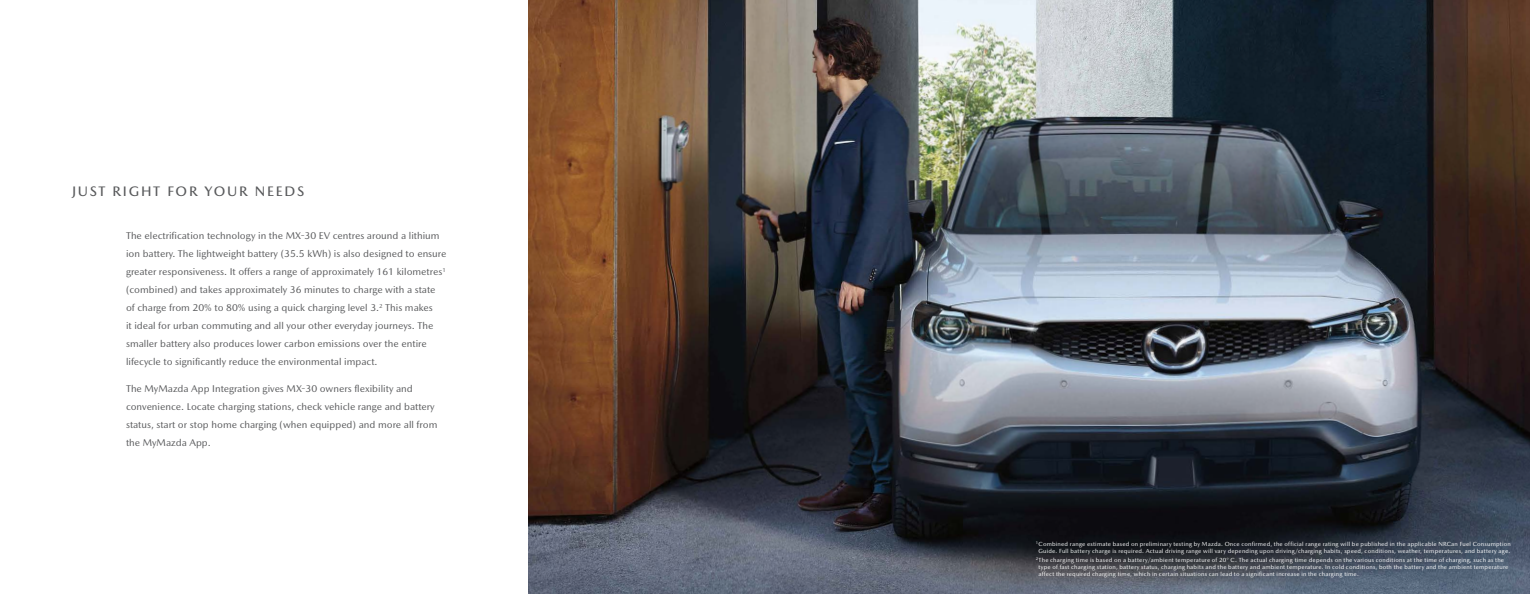
<style>
.page{position:relative;width:1530px;height:594px;background:#fff}
.page>*{position:absolute;margin:0;border:0;box-sizing:border-box;transform-origin:0 0}
.t1{font:500 14px "Mazda Type";letter-spacing:.125em;color:#58595b}
.t2{font:10px/18px "Mazda Type";color:#58595b}
.t3{font:6px/7.2px "Mazda Type";letter-spacing:.03em;color:#fff;text-align:center}
</style>
<div class="page">
<img style="left:529px;top:0;width:1001px;height:594px">
<h1 class="t1" style="left:72px;top:183px;width:234px">JUST RIGHT FOR YOUR NEEDS</h1>
<p class="t2" style="left:126px;top:227px;width:322px">The electrification technology in the MX-30 EV centres around a lithium ion battery. The lightweight battery (35.5 kWh) is also designed to ensure greater responsiveness. It offers a range of approximately 161 kilometres<sup>1 </sup>(combined) and takes approximately 36 minutes to charge with a state of charge from 20% to 80% using a quick charging level 3.<sup>2</sup> This makes<br>it ideal for urban commuting and all your other everyday journeys. The smaller battery also produces lower carbon emissions over the entire lifecycle to significantly reduce the environmental impact.</p>
<h2 class="t2" style="left:126px;top:380px;width:313px">The MyMazda App Integration gives MX-30 owners flexibility and convenience. Locate charging stations, check vehicle range and battery status, start or stop home charging (when equipped) and more all from the MyMazda App.</h2>
<p class="t3" style="left:1036px;top:540px;width:477px"><sup>1</sup>Combined range estimate based on preliminary testing by Mazda. Once confirmed, the official range rating will be published in the applicable NRCan Fuel Consumption<br>Guide. Full battery charge is required. Actual driving range will vary depending upon driving/charging habits, speed, conditions, weather, temperatures, and battery age.</p>
<p class="t3" style="left:1039px;top:556px;width:471px;text-align:left;text-indent:-3px"><sup>2</sup>The charging time is based on a battery/ambient temperature of 20° C. The actual charging time depends on the various conditions at the time of charging, such as the type of fast charging station, battery status, charging habits and the battery and ambient temperature. In cold conditions, both the battery and the ambient temperature affect the required charging time, which in certain situations can lead to a significant increase in the charging time.</p>
</div>
